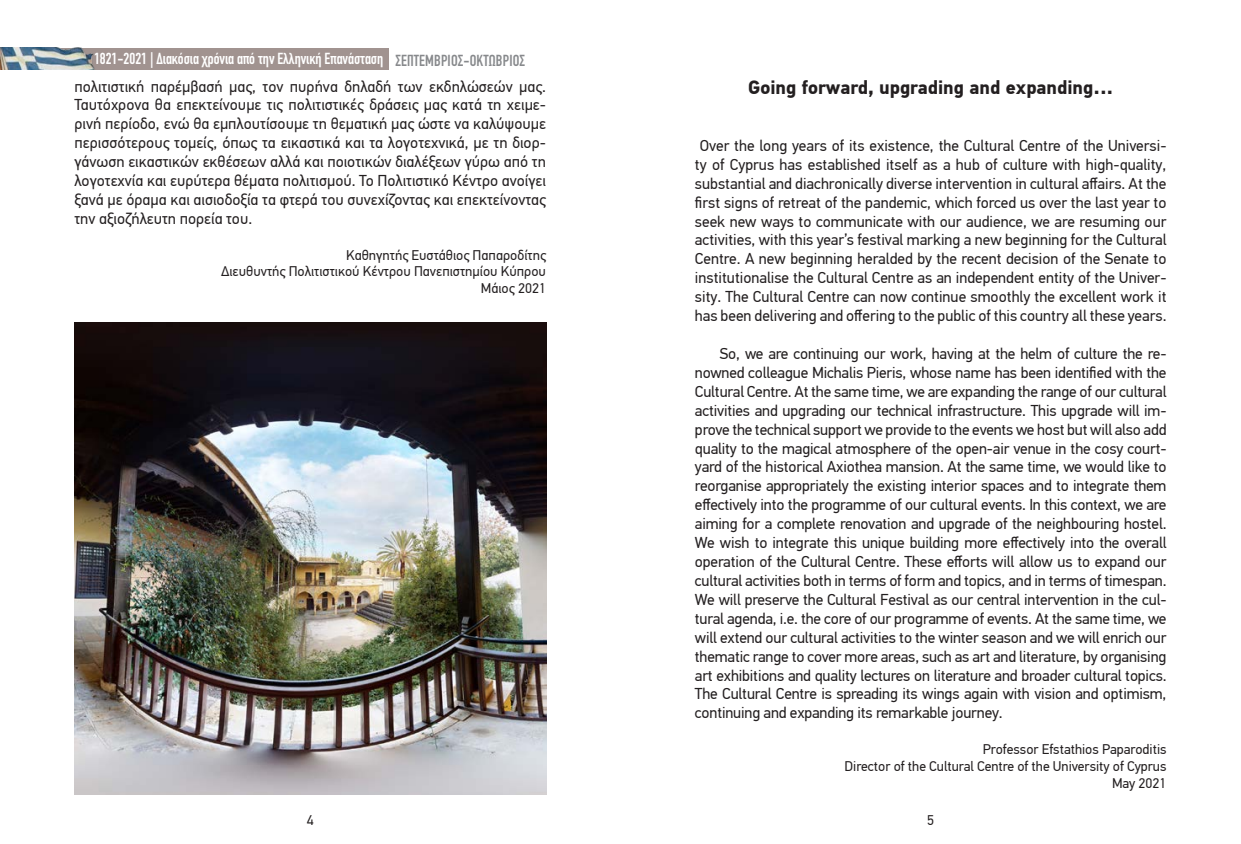
<style>
.page{position:relative;width:1241px;height:844px;background:#fff}
.page>*{position:absolute;margin:0;border:0;box-sizing:border-box;transform-origin:0 0}
.TEXT_NORMAL{font:700 19.25px "PF Din Text Pro";color:#231f20}
.TEXT_NORMAL-2{font:15.75px/18.9px "PF Din Text Pro";color:#231f20;text-align:justify}
.t1{font:700 15.75px "DIN Condensed";color:#fff}
.t2{font:700 15.75px "DIN Condensed";letter-spacing:.01em;color:#87898c}
.TEXT_NORMAL-3{font:14px "PF Din Text Pro";color:#231f20}
</style>
<div class="page">
<div style="left:0;top:48px;width:388px;height:21px;background:#a19390"></div>
<img style="left:0;top:48px;width:95px;height:21px">
<img style="left:74px;top:322px;width:472px;height:472px">
<p class="t1" style="left:94px;top:48px;width:290px">1821-2021 | Διακόσια χρόνια από την Ελληνική Επανάσταση</p>
<p class="t2" style="left:395px;top:49px;width:131px">ΣΕΠΤΕΜΒΡΙΟΣ-ΟΚΤΩΒΡΙΟΣ</p>
<p class="TEXT_NORMAL-2" style="left:74px;top:77px;width:473px">πολιτιστική παρέμβασή μας, τον πυρήνα δηλαδή των εκδηλώσεών μας.<br>Ταυτόχρονα θα επεκτείνουμε τις πολιτιστικές δράσεις μας κατά τη χειμε&shy;ρινή περίοδο, ενώ θα εμπλουτίσουμε τη θεματική μας ώστε να καλύψουμε περισσότερους τομείς, όπως τα εικαστικά και τα λογοτεχνικά, με τη διορ&shy;γάνωση εικαστικών εκθέσεων αλλά και ποιοτικών διαλέξεων γύρω από τη λογοτεχνία και ευρύτερα θέματα πολιτισμού. Το Πολιτιστικό Κέντρο ανοίγει ξανά με όραμα και αισιοδοξία τα φτερά του συνεχίζοντας και επεκτείνοντας την αξιοζήλευτη πορεία του.</p>
<p class="TEXT_NORMAL-3" style="left:346px;top:246px;width:201px">Καθηγητής Ευστάθιος Παπαροδίτης</p>
<p class="TEXT_NORMAL-3" style="left:221px;top:263px;width:326px">Διευθυντής Πολιτιστικού Κέντρου Πανεπιστημίου Κύπρου</p>
<p class="TEXT_NORMAL-3" style="left:481px;top:280px;width:67px">Μάιος 2021</p>
<p class="TEXT_NORMAL" style="left:748px;top:76px;width:366px">Going forward, upgrading and expanding…</p>
<p class="TEXT_NORMAL-2" style="left:694px;top:136px;width:473px;text-align:center">Over the long years of its existence, the Cultural Centre of the Universi&shy;ty of Cyprus has established itself as a hub of culture with high-quality, substantial and diachronically diverse intervention in cultural affairs. At the first signs of retreat of the pandemic, which forced us over the last year to seek new ways to communicate with our audience, we are resuming our activities, with this year’s festival marking a new beginning for the Cultural Centre. A new beginning heralded by the recent decision of the Senate to institutionalise the Cultural Centre as an independent entity of the Univer&shy;sity. The Cultural Centre can now continue smoothly the excellent work it has been delivering and offering to the public of this country all these years.</p>
<p class="TEXT_NORMAL-2" style="left:694px;top:344px;width:473px;text-indent:25px">So, we are continuing our work, having at the helm of culture the re&shy;nowned colleague Michalis Pieris, whose name has been identified with the Cultural Centre. At the same time, we are expanding the range of our cultural activities and upgrading our technical infrastructure. This upgrade will im&shy;prove the technical support we provide to the events we host but will also add quality to the magical atmosphere of the open-air venue in the cosy court&shy;yard of the historical Axiothea mansion. At the same time, we would like to reorganise appropriately the existing interior spaces and to integrate them effectively into the programme of our cultural events. In this context, we are aiming for a complete renovation and upgrade of the neighbouring hostel.<br>We wish to integrate this unique building more effectively into the overall operation of the Cultural Centre. These efforts will allow us to expand our cultural activities both in terms of form and topics, and in terms of timespan.<br>We will preserve the Cultural Festival as our central intervention in the cul&shy;tural agenda, i.e. the core of our programme of events. At the same time, we will extend our cultural activities to the winter season and we will enrich our thematic range to cover more areas, such as art and literature, by organising art exhibitions and quality lectures on literature and broader cultural topics.<br>The Cultural Centre is spreading its wings again with vision and optimism, continuing and expanding its remarkable journey.</p>
<p class="TEXT_NORMAL-3" style="left:982px;top:740px;width:185px">Professor Efstathios Paparoditis</p>
<p class="TEXT_NORMAL-3" style="left:844px;top:757px;width:323px">Director of the Cultural Centre of the University of Cyprus</p>
<p class="TEXT_NORMAL-3" style="left:1111px;top:774px;width:56px">May 2021</p>
<p class="TEXT_NORMAL-3" style="left:307px;top:812px;width:8px">4</p>
<p class="TEXT_NORMAL-3" style="left:927px;top:812px;width:8px">5</p>
</div>
